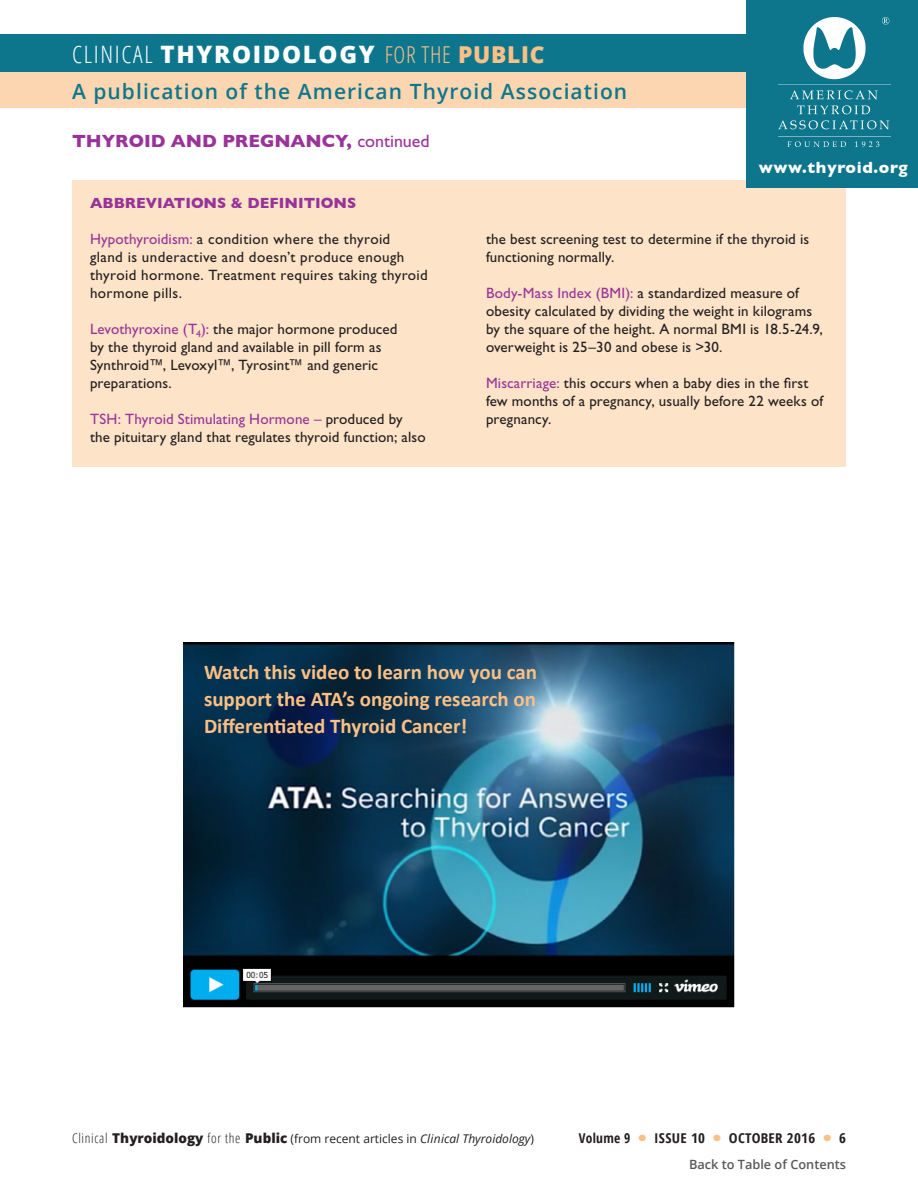
<style>
.page{position:relative;width:918px;height:1188px;background:#fff}
.page>*{position:absolute;margin:0;border:0;box-sizing:border-box;transform-origin:0 0}
.t1{font:800 24px "Open Sans";letter-spacing:.07em;color:#fff}
.t2{font:700 21px/27px "Calibri";color:#fbc086;text-align:justify}
.t3{font:600 21px "Open Sans";letter-spacing:.05em;color:#0e768c}
.Topic_Header{font:700 18px "Gill Sans";color:#939}
.t4{font:700 16.5px "Gill Sans";letter-spacing:.04em;color:#fff}
.abbreviations_body{font:15px/18px "Gill Sans Std";letter-spacing:.01em;color:#231f20}
.abbreviations_head{font:700 15px "Gill Sans";color:#939}
.t5{font:700 condensed 13.5px "Open Sans";letter-spacing:.02em;color:#231f20;scale:1.1 1}
.t6{font:700 condensed 13.5px "Open Sans";letter-spacing:.02em;color:#231f20}
.t7{font:600 12.75px "Open Sans";color:#58595b}
.t8{font:12px "Open Sans";color:#231f20}
.s1{font-weight:300;font-stretch:condensed}
.s2{font-weight:300;font-stretch:condensed;font-size:23.25px;color:#fbc086}
.s3{font-size:23.25px;color:#fbc086}
.s4{font-family:"Gill Sans Std";font-weight:400}
.s5{color:#939}
.s6{font-weight:300;font-stretch:condensed;font-size:13.5px}
.s7{font-weight:800;font-size:13.5px}
.s8{font-style:italic}
</style>
<div class="page">
<div style="left:72px;top:180px;width:774px;height:286px;background:#fde3c8"></div>
<div style="left:0;top:70px;width:918px;height:38px;background:#fcd6b0"></div>
<div style="left:0;top:35px;width:918px;height:37px;background:#0e768c"></div>
<div style="left:747px;top:0;width:171px;height:188px;background:#0e768c"></div>
<img style="left:778px;top:18px;width:112px;height:129px">
<img style="left:183px;top:643px;width:552px;height:364px">
<p class="t1" style="left:72px;top:36px;width:474px"><span class="s1">CLINICAL</span> THYROIDOLOGY <span class="s2">FOR THE</span> <span class="s3">PUBLIC</span></p>
<p class="t3" style="left:72px;top:77px;width:557px">A publication of the American Thyroid Association</p>
<p class="Topic_Header" style="left:72px;top:131px;width:359px">THYROID AND PREGNANCY, <span class="s4">continued</span></p>
<p class="abbreviations_head" style="left:90px;top:194px;width:268px">ABBREVIATIONS &amp; DEFINITIONS</p>
<p class="abbreviations_body" style="left:90px;top:230px;width:339px"><span class="s5">Hypothyroidism:</span> a condition where the thyroid<br>gland is underactive and doesn’t produce enough thyroid hormone. Treatment requires taking thyroid hormone pills.</p>
<p class="abbreviations_body" style="left:90px;top:320px;width:309px"><span class="s5">Levothyroxine (T</span><sub>4</sub><span class="s5">):</span> the major hormone produced by the thyroid gland and available in pill form as Synthroid™, Levoxyl™, Tyrosint™ and generic preparations.</p>
<p class="abbreviations_body" style="left:90px;top:410px;width:337px"><span class="s5">TSH: Thyroid Stimulating Hormone –</span> produced by the pituitary gland that regulates thyroid function; also</p>
<p class="t4" style="left:759px;top:158px;width:150px">www.thyroid.org</p>
<p class="abbreviations_body" style="left:486px;top:230px;width:325px">the best screening test to determine if the thyroid is functioning normally.</p>
<p class="abbreviations_body" style="left:486px;top:284px;width:338px"><span class="s5">Body-Mass Index (BMI):</span> a standardized measure of obesity calculated by dividing the weight in kilograms by the square of the height. A normal BMI is 18.5-24.9, overweight is 25–30 and obese is &gt;30.</p>
<p class="abbreviations_body" style="left:486px;top:374px;width:339px"><span class="s5">Miscarriage:</span> this occurs when a baby dies in the first few months of a pregnancy, usually before 22 weeks of pregnancy.</p>
<p class="t2" style="left:204px;top:658px;width:335px">Watch this video to learn how you can support the ATA’s ongoing research on Differentiated Thyroid Cancer!</p>
<p class="t8" style="left:72px;top:1130px;width:463px"><span class="s6">Clinical</span> <span class="s7">Thyroidology</span> <span class="s6">for the</span> <span class="s7">Public</span> (from recent articles in <span class="s8">Clinical Thyroidology</span>)</p>
<p class="t6" style="left:579px;top:1129px;width:53px">Volume 9</p>
<p class="t5" style="left:654px;top:1129px;width:48px">ISSUE 10</p>
<p class="t5" style="left:729px;top:1129px;width:80px">OCTOBER 2016</p>
<p class="t5" style="left:839px;top:1129px;width:8px">6</p>
<p class="t7" style="left:689px;top:1155px;width:158px">Back to Table of Contents</p>
</div>
